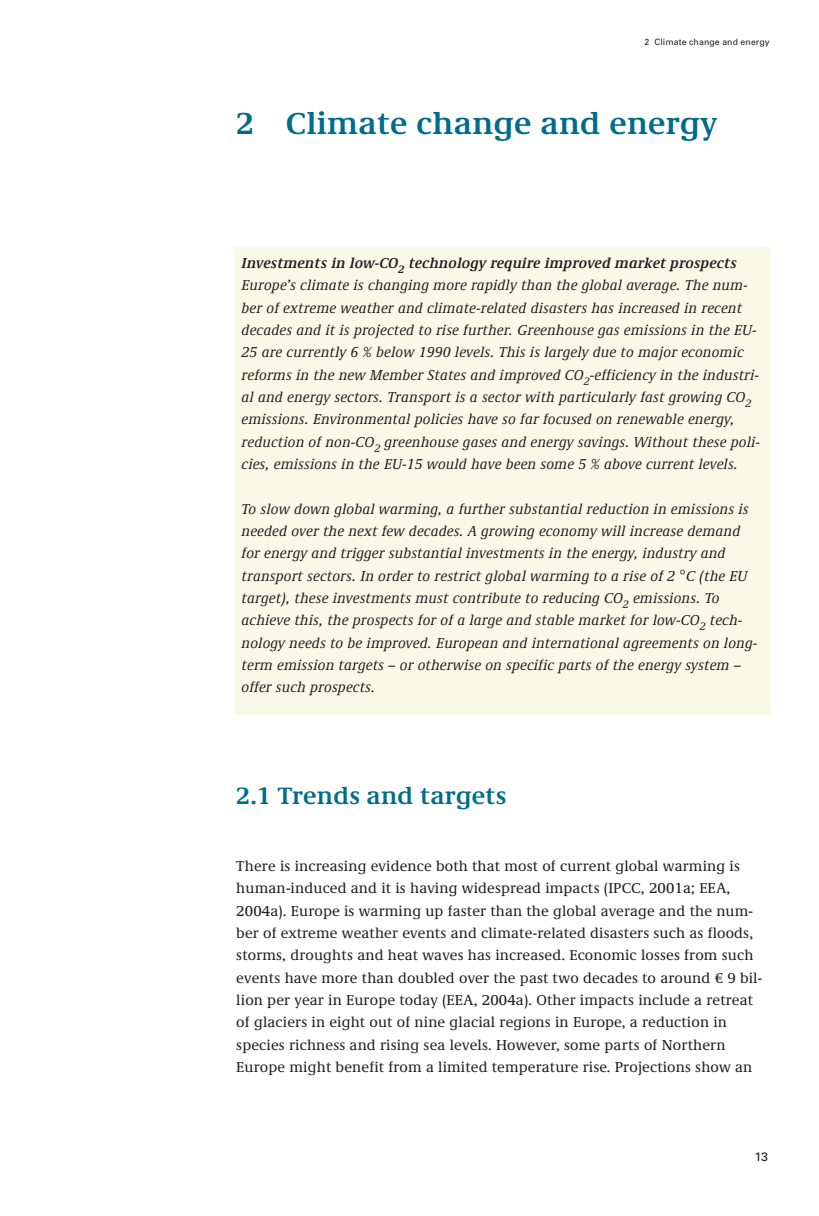
<style>
.page{position:relative;width:819px;height:1216px;background:#fff}
.page>*{position:absolute;margin:0;border:0;box-sizing:border-box;transform-origin:0 0}
.t1{font:700 31.5px "RIVM Demos";letter-spacing:.01em;color:#006c8c}
.t2{font:700 24.5px "RIVM Demos";letter-spacing:.01em;color:#006c8c}
.t3{font:italic 14.88px/22.4px "RIVM Demos";letter-spacing:.01em;color:#231f20}
.t4{font:14.88px/22.4px "RIVM Demos";letter-spacing:.01em;color:#231f20}
.t5{font:12.25px "Univers";color:#231f20}
.t6{font:8.75px "Univers";letter-spacing:.01em;color:#231f20}
.s1{font-weight:700}
</style>
<div class="page">
<div style="left:234px;top:247px;width:535px;height:467px;background:#f9f9e7"></div>
<p class="t6" style="left:644px;top:38px;width:127px">2 Climate change and energy</p>
<h1 class="t1" style="left:236px;top:111px;width:482px">2 Climate change and energy</h1>
<p class="t3" style="left:241px;top:253px;width:519px"><span class="s1">Investments in low-CO</span><sub>2</sub> <span class="s1">technology require improved market prospects </span>Europe’s climate is changing more rapidly than the global average. The num&shy;ber of extreme weather and climate-related disasters has increased in recent decades and it is projected to rise further. Greenhouse gas emissions in the EU-25 are currently 6 % below 1990 levels. This is largely due to major economic reforms in the new Member States and improved CO<sub>2</sub>-efficiency in the industri&shy;al and energy sectors. Transport is a sector with particularly fast growing CO<sub>2 </sub>emissions. Environmental policies have so far focused on renewable energy, reduction of non-CO<sub>2</sub> greenhouse gases and energy savings. Without these poli&shy;cies, emissions in the EU-15 would have been some 5 % above current levels.</p>
<p class="t3" style="left:241px;top:499px;width:517px">To slow down global warming, a further substantial reduction in emissions is needed over the next few decades. A growing economy will increase demand for energy and trigger substantial investments in the energy, industry and transport sectors. In order to restrict global warming to a rise of 2 °C (the EU target), these investments must contribute to reducing CO<sub>2</sub> emissions. To achieve this, the prospects for of a large and stable market for low-CO<sub>2</sub> tech&shy;nology needs to be improved. European and international agreements on long&shy;term emission targets – or otherwise on specific parts of the energy system – offer such prospects.</p>
<h2 class="t2" style="left:236px;top:786px;width:271px">2.1 Trends and targets</h2>
<p class="t4" style="left:236px;top:856px;width:527px">There is increasing evidence both that most of current global warming is human-induced and it is having widespread impacts (IPCC, 2001a; EEA, 2004a). Europe is warming up faster than the global average and the num&shy;ber of extreme weather events and climate-related disasters such as floods, storms, droughts and heat waves has increased. Economic losses from such events have more than doubled over the past two decades to around € 9 bil&shy;lion per year in Europe today (EEA, 2004a). Other impacts include a retreat of glaciers in eight out of nine glacial regions in Europe, a reduction in species richness and rising sea levels. However, some parts of Northern Europe might benefit from a limited temperature rise. Projections show an</p>
<p class="t5" style="left:754px;top:1152px;width:15px">13</p>
</div>
